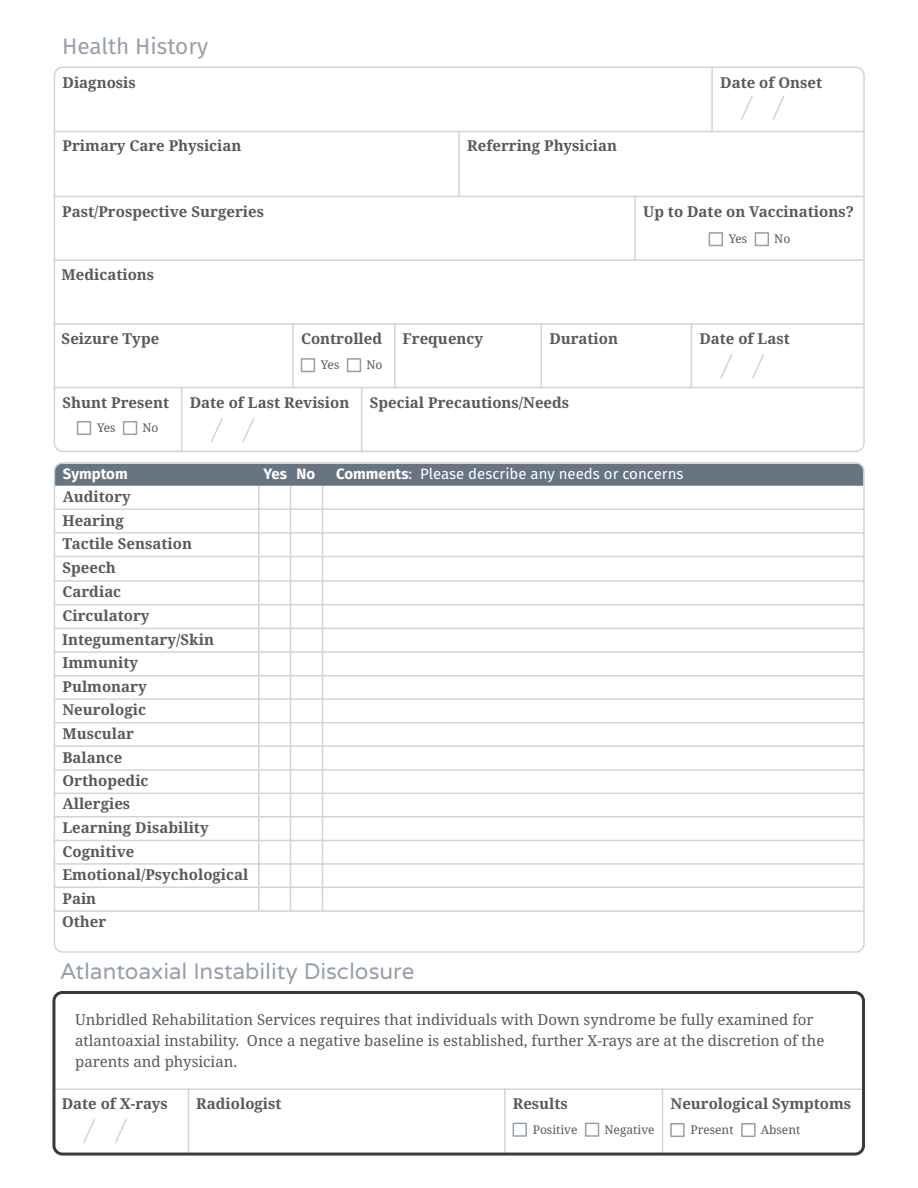
<style>
.page{position:relative;width:918px;height:1188px;background:#fff}
.page>*{position:absolute;margin:0;border:0;box-sizing:border-box;transform-origin:0 0}
.t1{font:22.5px "Varela Round";color:#96a0ac}
.t2{font:22.5px "Fira Sans";color:#96a0ac}
.t3{font:700 15px/23.5px "Noto Serif";color:#595959}
.t4{font:15px/21px "Noto Serif";color:#595959}
.t5{font:15px "Fira Sans";color:#fff}
.t6{font:700 15px "Fira Sans";color:#fff}
.t7{font:12px "Noto Serif";color:#595959}
.s1{font-weight:700}
</style>
<div class="page">
<hr style="left:258px;top:486px;width:2px;height:425px;background:#d1d4da">
<hr style="left:290px;top:486px;width:1px;height:425px;background:#d1d4da">
<hr style="left:322px;top:486px;width:1px;height:425px;background:#d1d4da">
<div style="left:55px;top:465px;width:807px;height:21px;background:#677482"></div>
<div style="left:54px;top:66px;width:811px;height:386px;border:2px solid #d1d4da;border-radius:9px"></div>
<svg style="left:720px;top:354px;width:13px;height:24px"></svg>
<svg style="left:752px;top:354px;width:12px;height:24px"></svg>
<hr style="left:691px;top:324px;width:1px;height:64px;background:#d1d4da">
<svg style="left:211px;top:418px;width:12px;height:24px"></svg>
<svg style="left:242px;top:418px;width:13px;height:24px"></svg>
<hr style="left:361px;top:388px;width:1px;height:64px;background:#d1d4da">
<hr style="left:541px;top:324px;width:1px;height:64px;background:#d1d4da">
<hr style="left:292px;top:324px;width:2px;height:64px;background:#d1d4da">
<hr style="left:394px;top:324px;width:2px;height:64px;background:#d1d4da">
<div style="left:347px;top:358px;width:14px;height:14px;border:2px solid #96a0ac"></div>
<div style="left:301px;top:358px;width:14px;height:14px;border:2px solid #96a0ac"></div>
<div style="left:755px;top:232px;width:14px;height:14px;border:2px solid #96a0ac"></div>
<div style="left:709px;top:232px;width:14px;height:14px;border:2px solid #96a0ac"></div>
<hr style="left:54px;top:196px;width:810px;height:1px;background:#d1d4da">
<hr style="left:54px;top:259px;width:810px;height:2px;background:#d1d4da">
<hr style="left:54px;top:323px;width:810px;height:2px;background:#d1d4da">
<hr style="left:54px;top:387px;width:810px;height:1px;background:#d1d4da">
<hr style="left:181px;top:388px;width:1px;height:64px;background:#d1d4da">
<hr style="left:55px;top:508px;width:809px;height:2px;background:#d1d4da">
<hr style="left:55px;top:532px;width:809px;height:2px;background:#d1d4da">
<hr style="left:55px;top:556px;width:809px;height:1px;background:#d1d4da">
<hr style="left:55px;top:580px;width:809px;height:2px;background:#d1d4da">
<hr style="left:55px;top:604px;width:809px;height:1px;background:#d1d4da">
<hr style="left:55px;top:628px;width:809px;height:1px;background:#d1d4da">
<hr style="left:55px;top:651px;width:809px;height:2px;background:#d1d4da">
<hr style="left:55px;top:675px;width:809px;height:2px;background:#d1d4da">
<hr style="left:55px;top:698px;width:809px;height:2px;background:#d1d4da">
<hr style="left:55px;top:722px;width:809px;height:2px;background:#d1d4da">
<hr style="left:55px;top:745px;width:809px;height:2px;background:#d1d4da">
<hr style="left:55px;top:769px;width:809px;height:2px;background:#d1d4da">
<hr style="left:55px;top:793px;width:809px;height:1px;background:#d1d4da">
<hr style="left:55px;top:816px;width:809px;height:1px;background:#d1d4da">
<hr style="left:55px;top:840px;width:809px;height:1px;background:#d1d4da">
<hr style="left:55px;top:863px;width:809px;height:2px;background:#d1d4da">
<hr style="left:55px;top:887px;width:809px;height:1px;background:#d1d4da">
<hr style="left:55px;top:910px;width:809px;height:2px;background:#d1d4da">
<div style="left:123px;top:421px;width:14px;height:14px;border:2px solid #96a0ac"></div>
<div style="left:77px;top:421px;width:14px;height:14px;border:2px solid #96a0ac"></div>
<hr style="left:458px;top:132px;width:2px;height:64px;background:#d1d4da">
<hr style="left:634px;top:196px;width:2px;height:64px;background:#d1d4da">
<hr style="left:711px;top:68px;width:2px;height:63px;background:#d1d4da">
<svg style="left:741px;top:96px;width:12px;height:24px"></svg>
<svg style="left:772px;top:96px;width:13px;height:24px"></svg>
<hr style="left:55px;top:131px;width:809px;height:1px;background:#d1d4da">
<svg style="left:83px;top:1119px;width:12px;height:24px"></svg>
<svg style="left:115px;top:1119px;width:12px;height:24px"></svg>
<hr style="left:504px;top:1089px;width:2px;height:64px;background:#d1d4da">
<hr style="left:662px;top:1089px;width:1px;height:64px;background:#d1d4da">
<hr style="left:188px;top:1089px;width:1px;height:64px;background:#d1d4da">
<hr style="left:54px;top:1088px;width:809px;height:2px;background:#d1d4da">
<div style="left:741px;top:1123px;width:15px;height:14px;border:2px solid #96a0ac"></div>
<div style="left:670px;top:1123px;width:15px;height:14px;border:2px solid #96a0ac"></div>
<div style="left:585px;top:1123px;width:14px;height:14px;border:2px solid #96a0ac"></div>
<div style="left:513px;top:1123px;width:14px;height:14px;border:2px solid #96a0ac"></div>
<div style="left:52px;top:991px;width:813px;height:165px;border:3px solid #353b43;border-radius:9px"></div>
<h1 class="t2" style="left:62px;top:33px;width:148px">Health History</h1>
<p class="t3" style="left:63px;top:70px;width:75px">Diagnosis</p>
<p class="t3" style="left:63px;top:134px;width:180px">Primary Care Physician</p>
<p class="t3" style="left:467px;top:134px;width:151px">Referring Physician</p>
<p class="t3" style="left:720px;top:70px;width:104px">Date of Onset</p>
<p class="t3" style="left:62px;top:199px;width:203px">Past/Prospective Surgeries</p>
<p class="t3" style="left:643px;top:199px;width:212px">Up to Date on Vaccinations?</p>
<p class="t3" style="left:62px;top:263px;width:94px">Medications</p>
<p class="t7" style="left:729px;top:231px;width:20px">Yes</p>
<p class="t7" style="left:774px;top:231px;width:18px">No</p>
<p class="t3" style="left:62px;top:326px;width:99px">Seizure Type</p>
<p class="t3" style="left:301px;top:326px;width:83px">Controlled</p>
<p class="t3" style="left:549px;top:326px;width:70px">Duration</p>
<p class="t7" style="left:321px;top:357px;width:20px">Yes</p>
<p class="t7" style="left:366px;top:357px;width:18px">No</p>
<p class="t3" style="left:403px;top:326px;width:82px">Frequency</p>
<p class="t3" style="left:62px;top:390px;width:108px">Shunt Present</p>
<p class="t3" style="left:370px;top:390px;width:201px">Special Precautions/Needs</p>
<p class="t3" style="left:190px;top:390px;width:161px">Date of Last Revision</p>
<p class="t7" style="left:97px;top:419px;width:20px">Yes</p>
<p class="t7" style="left:142px;top:419px;width:18px">No</p>
<p class="t6" style="left:63px;top:465px;width:66px">Symptom</p>
<p class="t6" style="left:263px;top:465px;width:53px">Yes No</p>
<p class="t5" style="left:336px;top:465px;width:349px"><span class="s1">Comments</span>: Please describe any needs or concerns</p>
<p class="t3" style="left:62px;top:484px;width:131px">Auditory<br>Hearing<br>Tactile Sensation</p>
<p class="t3" style="left:62px;top:555px;width:55px">Speech</p>
<p class="t3" style="left:62px;top:579px;width:89px">Cardiac<br>Circulatory</p>
<p class="t3" style="left:62px;top:651px;width:86px">Immunity<br>Pulmonary</p>
<p class="t3" style="left:62px;top:627px;width:153px">Integumentary/Skin</p>
<p class="t3" style="left:62px;top:698px;width:188px">Neurologic<br>Muscular<br>Balance<br>Orthopedic<br>Allergies<br>Learning Disability<br>Cognitive<br>Emotional/Psychological<br>Pain<br>Other</p>
<h1 class="t1" style="left:60px;top:959px;width:356px">Atlantoaxial Instability Disclosure</h1>
<p class="t3" style="left:699px;top:326px;width:92px">Date of Last</p>
<p class="t4" style="left:75px;top:1009px;width:751px">Unbridled Rehabilitation Services requires that individuals with Down syndrome be fully examined for atlantoaxial instability. Once a negative baseline is established, further X-rays are at the discretion of the parents and physician.</p>
<p class="t3" style="left:62px;top:1091px;width:108px">Date of X-rays</p>
<p class="t3" style="left:196px;top:1091px;width:87px">Radiologist</p>
<p class="t3" style="left:513px;top:1091px;width:57px">Results</p>
<p class="t3" style="left:671px;top:1092px;width:182px">Neurological Symptoms</p>
<p class="t7" style="left:533px;top:1121px;width:46px">Positive</p>
<p class="t7" style="left:605px;top:1121px;width:52px">Negative</p>
<p class="t7" style="left:690px;top:1121px;width:45px">Present</p>
<p class="t7" style="left:761px;top:1121px;width:41px">Absent</p>
</div>
